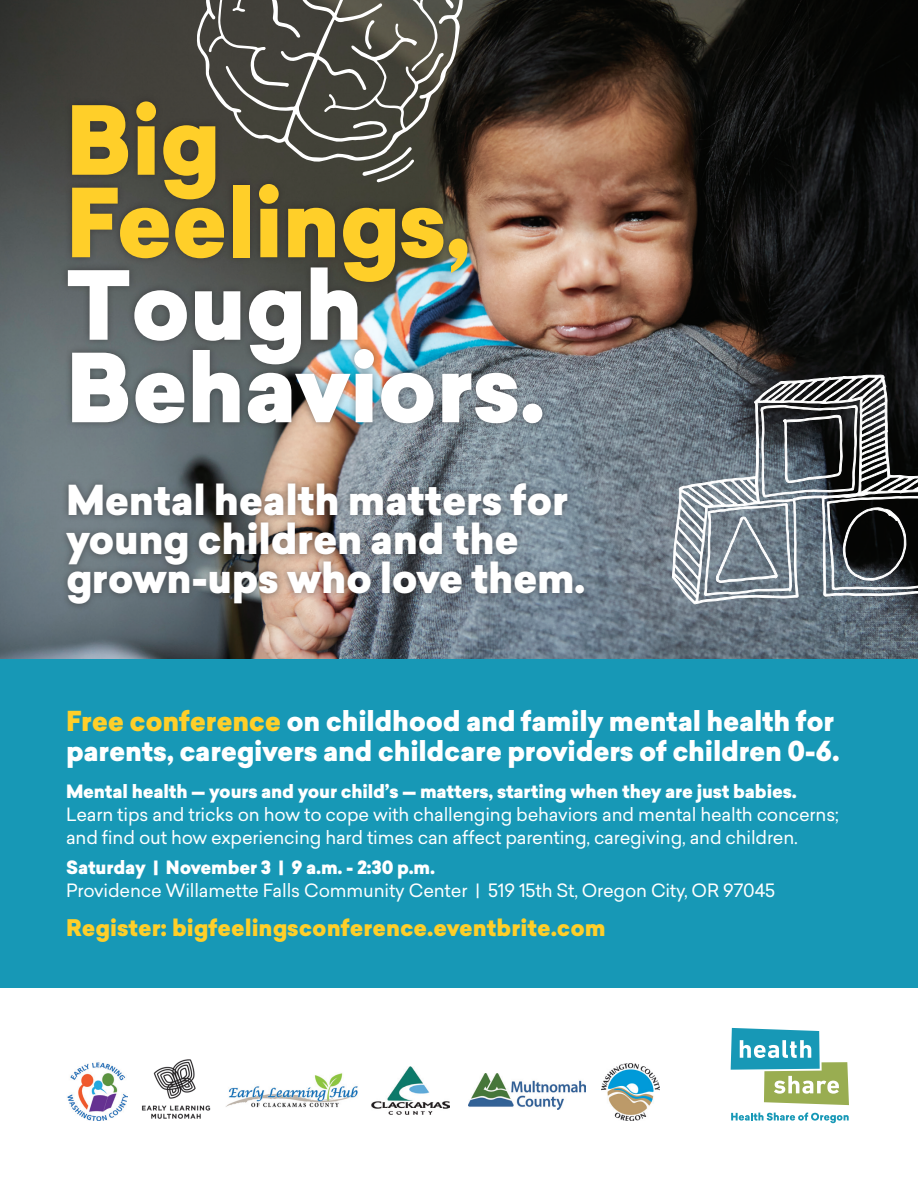
<style>
.page{position:relative;width:918px;height:1188px;background:#fff}
.page>*{position:absolute;margin:0;border:0;box-sizing:border-box;transform-origin:0 0}
.t1{font:900 93px/82.5px "Sailec";letter-spacing:-.01em;color:#fff}
.t2{font:900 40.5px/39px "Sailec";letter-spacing:-.01em;color:#fff}
.t3{font:900 27px/30px "Sailec";letter-spacing:-.01em;color:#fff}
.t4{font:900 22.5px "Sailec";color:#ffcf29}
.t5{font:18px/23.2px "Sailec";letter-spacing:-.01em;color:#fff}
.t6{font:900 18px "Sailec";letter-spacing:-.01em;color:#fff}
.s1{color:#ffcf29}
.s2{font-weight:900}
</style>
<div class="page">
<img style="left:0;top:0;width:918px;height:660px">
<div style="left:60px;top:94px;width:532px;height:518px;background:#231f20;opacity:.5"></div>
<svg style="left:672px;top:375px;width:246px;height:238px;background:#737c84"></svg>
<svg style="left:704px;top:398px;width:214px;height:199px;background:#62696f"></svg>
<div style="left:0;top:660px;width:918px;height:328px;background:#1798b6"></div>
<svg style="left:731px;top:1028px;width:118px;height:77px"></svg>
<svg style="left:731px;top:1113px;width:118px;height:10px"></svg>
<svg style="left:197px;top:0;width:267px;height:183px;background:#585750"></svg>
<img style="left:142px;top:1059px;width:69px;height:60px">
<img style="left:226px;top:1073px;width:132px;height:35px">
<img style="left:372px;top:1066px;width:77px;height:48px">
<img style="left:469px;top:1074px;width:117px;height:36px">
<img style="left:602px;top:1063px;width:57px;height:57px">
<img style="left:67px;top:1062px;width:60px;height:59px">
<p class="t1" style="left:66px;top:102px;width:481px"><span class="s1">Big<br>Feelings,<br></span>Tough<br>Behaviors.</p>
<p class="t2" style="left:66px;top:482px;width:521px">Mental health matters for young children and the grown-ups who love them.</p>
<p class="t3" style="left:66px;top:707px;width:775px"><span class="s1">Free conference</span> on childhood and family mental health for parents, caregivers and childcare providers of children 0-6.</p>
<p class="t5" style="left:66px;top:779px;width:774px"><span class="s2">Mental health — yours and your child’s — matters, starting when they are just babies.<br></span>Learn tips and tricks on how to cope with challenging behaviors and mental health concerns; and find out how experiencing hard times can affect parenting, caregiving, and children.</p>
<p class="t6" style="left:66px;top:855px;width:371px">Saturday | November 3 | 9 a.m. - 2:30 p.m.</p>
<p class="t5" style="left:66px;top:879px;width:711px">Providence Willamette Falls Community Center | 519 15th St, Oregon City, OR 97045</p>
<p class="t4" style="left:66px;top:912px;width:541px">Register: bigfeelingsconference.eventbrite.com</p>
</div>
